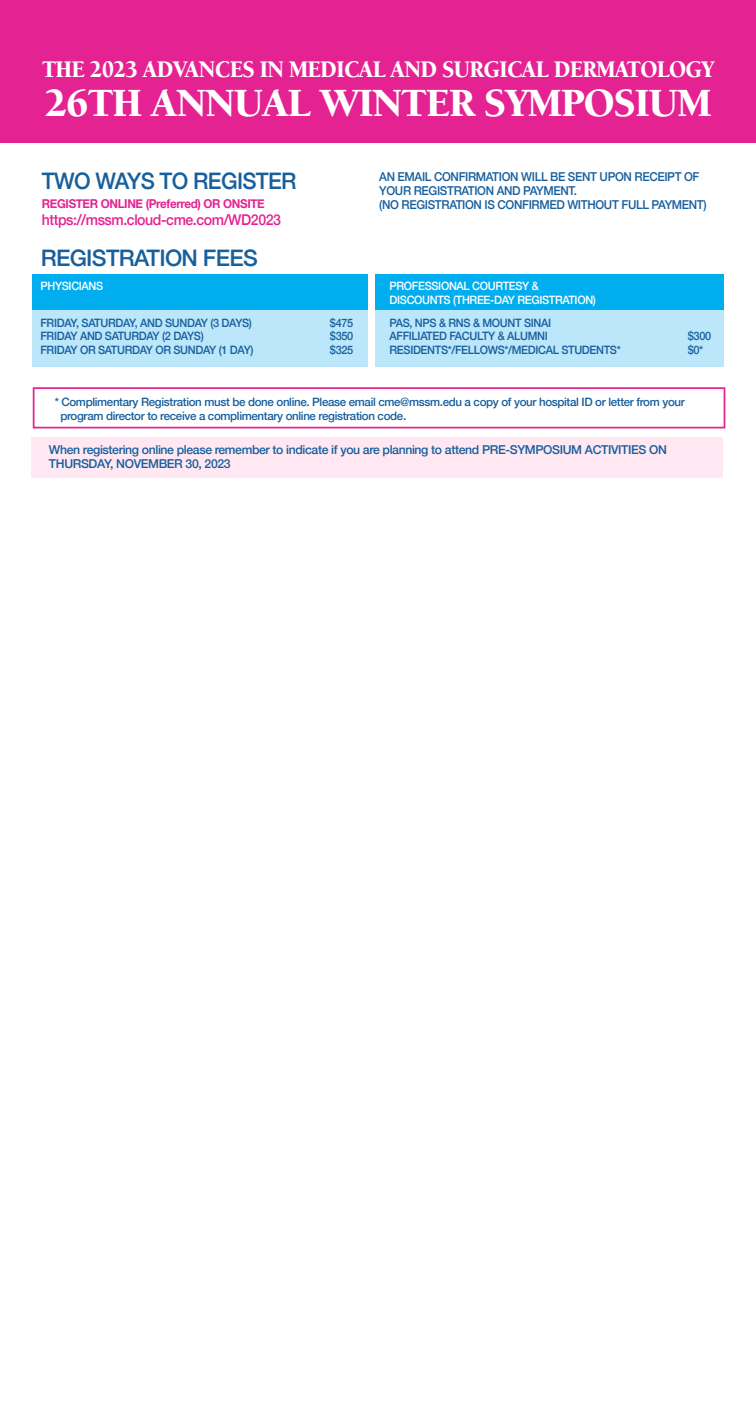
<style>
.page{position:relative;width:756px;height:1418px;background:#fff}
.page>*{position:absolute;margin:0;border:0;box-sizing:border-box;transform-origin:0 0}
.t1{font:900 41.12px "Berkeley Std";letter-spacing:-.03em;color:#fff}
.t2{font:900 24.5px "Berkeley Std";letter-spacing:-.03em;color:#fff;scale:.92 1}
.t3{font:500 22.75px "Helvetica Neue";letter-spacing:-.03em;color:#175f9d;scale:.96 1}
.t4{font:500 22.75px "Helvetica Neue";letter-spacing:-.03em;color:#175f9d}
.t5{font:500 14.88px "Helvetica Neue";letter-spacing:-.03em;color:#e52292;scale:.95 1}
.t6{font:500 12.25px/14.7px "Helvetica Neue";letter-spacing:-.03em;color:#175f9d}
.t7{font:500 12.25px/14px "Helvetica Neue";letter-spacing:-.03em;color:#175f9d;scale:.95 1}
.t8{font:700 12.25px "Helvetica Neue";letter-spacing:-.03em;color:#e52292;scale:.95 1}
.t9{font:500 11.55px "Helvetica Neue";letter-spacing:-.03em;color:#175f9d;scale:.95 1}
.t10{font:500 11.55px "Helvetica Neue";letter-spacing:-.03em;color:#175f9d}
.t11{font:500 11.55px "Helvetica Neue";letter-spacing:-.03em;color:#fff;scale:.95 1}
</style>
<div class="page">
<div style="left:32px;top:437px;width:691px;height:41px;background:#ffe8f1"></div>
<div style="left:32px;top:274px;width:692px;height:93px;background:#bce6fa"></div>
<div style="left:0;top:0;width:756px;height:143px;background:#e52292"></div>
<div style="left:33px;top:387px;width:692px;height:41px;border:2px solid #e52292"></div>
<div style="left:32px;top:274px;width:692px;height:36px;background:#00aeef"></div>
<div style="left:369px;top:274px;width:6px;height:94px;background:#fff"></div>
<p class="t2" style="left:42px;top:56px;width:732px">THE 2023 ADVANCES IN MEDICAL AND SURGICAL DERMATOLOGY</p>
<p class="t1" style="left:45px;top:81px;width:668px">26TH ANNUAL WINTER SYMPOSIUM</p>
<p class="t3" style="left:42px;top:162px;width:267px">TWO WAYS TO REGISTER</p>
<p class="t8" style="left:42px;top:194px;width:236px">REGISTER ONLINE (Preferred) OR ONSITE</p>
<p class="t5" style="left:42px;top:208px;width:253px">https://mssm.cloud-cme.com/WD2023</p>
<p class="t4" style="left:41px;top:240px;width:219px">REGISTRATION FEES</p>
<p class="t11" style="left:40px;top:276px;width:68px">PHYSICIANS</p>
<p class="t9" style="left:40px;top:313px;width:224px">FRIDAY, SATURDAY, AND SUNDAY (3 DAYS)</p>
<p class="t9" style="left:330px;top:313px;width:26px">$475</p>
<p class="t9" style="left:40px;top:327px;width:173px">FRIDAY AND SATURDAY (2 DAYS)</p>
<p class="t9" style="left:330px;top:327px;width:26px">$350</p>
<p class="t9" style="left:40px;top:341px;width:226px">FRIDAY OR SATURDAY OR SUNDAY (1 DAY)</p>
<p class="t9" style="left:330px;top:341px;width:26px">$325</p>
<p class="t7" style="left:379px;top:169px;width:346px">AN EMAIL CONFIRMATION WILL BE SENT UPON RECEIPT OF<br>YOUR REGISTRATION AND PAYMENT.<br>(NO REGISTRATION IS CONFIRMED WITHOUT FULL PAYMENT)</p>
<p class="t11" style="left:390px;top:276px;width:159px">PROFESSIONAL COURTESY &amp;</p>
<p class="t11" style="left:390px;top:290px;width:219px">DISCOUNTS (THREE-DAY REGISTRATION)</p>
<p class="t9" style="left:390px;top:313px;width:172px">PAS, NPS &amp; RNS &amp; MOUNT SINAI</p>
<p class="t9" style="left:390px;top:327px;width:168px">AFFILIATED FACULTY &amp; ALUMNI</p>
<p class="t9" style="left:688px;top:327px;width:26px">$300</p>
<p class="t9" style="left:390px;top:341px;width:245px">RESIDENTS*/FELLOWS*/MEDICAL STUDENTS*</p>
<p class="t9" style="left:688px;top:341px;width:18px">$0*</p>
<p class="t10" style="left:55px;top:392px;width:632px">* Complimentary Registration must be done online. Please email cme@mssm.edu a copy of your hospital ID or letter from your</p>
<p class="t10" style="left:60px;top:406px;width:347px">program director to receive a complimentary online registration code.</p>
<p class="t6" style="left:49px;top:441px;width:619px">When registering online please remember to indicate if you are planning to attend PRE-SYMPOSIUM ACTIVITIES ON<br>THURSDAY, NOVEMBER 30, 2023</p>
</div>
